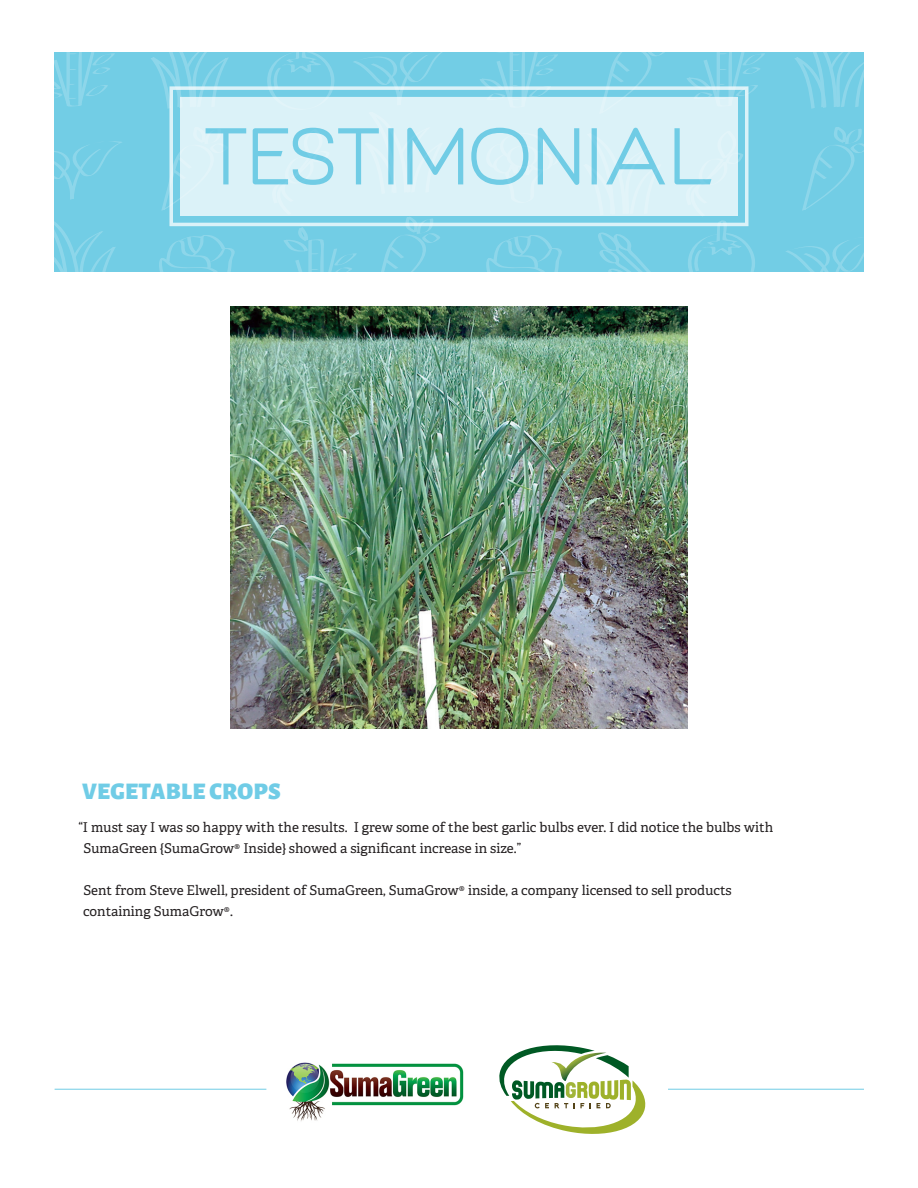
<style>
.page{position:relative;width:918px;height:1188px;background:#fff}
.page>*{position:absolute;margin:0;border:0;box-sizing:border-box;transform-origin:0 0}
.t1{font:75px "Giorgio";color:#70cce6}
.blue_name{font:900 24px "Alegreya Sans";letter-spacing:.015em;color:#70cce6}
.main{font:13.5px/21px "Adelle PE";color:#231f20}
</style>
<div class="page">
<div style="left:54px;top:52px;width:810px;height:219px;background:#72cde5"></div>
<svg style="left:54px;top:52px;width:61px;height:55px"></svg>
<svg style="left:151px;top:52px;width:77px;height:56px"></svg>
<svg style="left:54px;top:141px;width:68px;height:59px"></svg>
<svg style="left:161px;top:187px;width:7px;height:23px"></svg>
<svg style="left:267px;top:52px;width:67px;height:33px"></svg>
<svg style="left:159px;top:235px;width:76px;height:36px"></svg>
<svg style="left:480px;top:52px;width:78px;height:33px"></svg>
<svg style="left:353px;top:52px;width:89px;height:33px"></svg>
<svg style="left:381px;top:228px;width:59px;height:43px"></svg>
<svg style="left:486px;top:235px;width:76px;height:36px"></svg>
<svg style="left:598px;top:232px;width:52px;height:39px"></svg>
<svg style="left:687px;top:52px;width:78px;height:41px"></svg>
<svg style="left:795px;top:52px;width:69px;height:57px"></svg>
<svg style="left:786px;top:240px;width:78px;height:31px"></svg>
<svg style="left:607px;top:52px;width:58px;height:33px"></svg>
<svg style="left:54px;top:221px;width:62px;height:50px"></svg>
<svg style="left:802px;top:127px;width:62px;height:84px"></svg>
<svg style="left:284px;top:228px;width:73px;height:43px"></svg>
<svg style="left:688px;top:228px;width:67px;height:43px"></svg>
<svg style="left:168px;top:85px;width:582px;height:143px;background:#caebf4"></svg>
<div style="left:180px;top:97px;width:558px;height:119px;border:10px solid #fff"></div>
<img style="left:231px;top:307px;width:456px;height:421px">
<svg style="left:499px;top:1045px;width:146px;height:89px"></svg>
<img style="left:286px;top:1062px;width:178px;height:59px">
<hr style="left:668px;top:1089px;width:196px;height:1px;background:#70cce6">
<hr style="left:55px;top:1089px;width:211px;height:1px;background:#70cce6">
<h1 class="t1" style="left:203px;top:110px;width:513px">TESTIMONIAL</h1>
<p class="blue_name" style="left:82px;top:772px;width:200px">VEGETABLE CROPS</p>
<p class="main" style="left:83px;top:816px;width:691px;text-indent:-5px">“I must say I was so happy with the results. I grew some of the best garlic bulbs ever. I did notice the bulbs with<br>SumaGreen {SumaGrow® Inside} showed a significant increase in size.”</p>
<p class="main" style="left:83px;top:879px;width:650px">Sent from Steve Elwell, president of SumaGreen, SumaGrow® inside, a company licensed to sell products containing SumaGrow®.</p>
</div>
